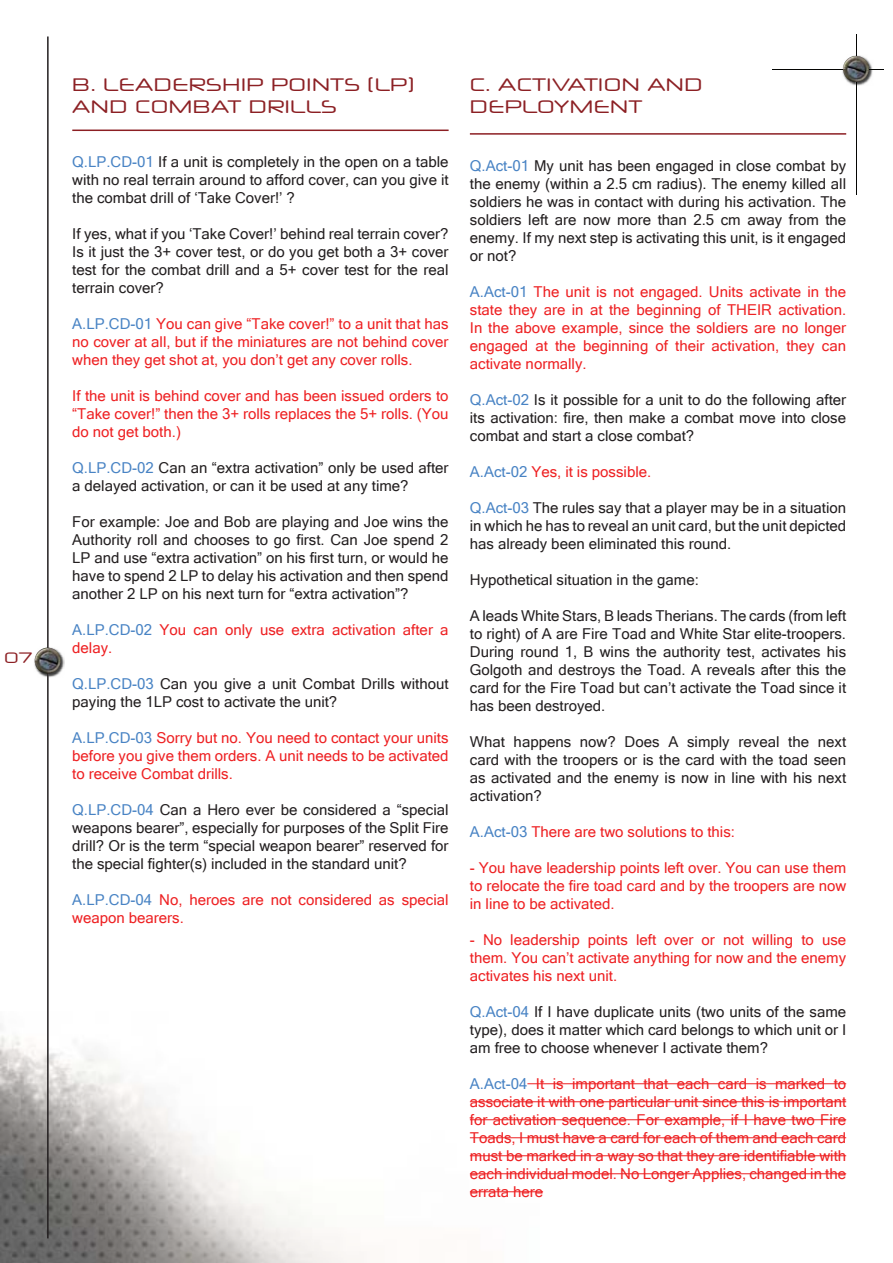
<style>
.page{position:relative;width:893px;height:1263px;background:#fff}
.page>*{position:absolute;margin:0;border:0;box-sizing:border-box;transform-origin:0 0}
.t1{font:18px/21.6px "Neuropol X Free";color:#8c2024}
.t2{font:15px/18px "Microsoft Sans Serif";color:#231f20;text-align:justify}
.t3{font:15px/18px "Microsoft Sans Serif";color:#ee2123;text-align:justify}
.t4{font:15px "Neuropol X Free";color:#8c2024}
.s1{color:#4883c4}
</style>
<div class="page">
<img style="left:0;top:1024px;width:540px;height:239px">
<img style="left:842px;top:55px;width:31px;height:31px">
<img style="left:34px;top:647px;width:31px;height:31px">
<hr style="left:47px;top:36px;width:2px;height:1202px;background:#231f20">
<img style="left:35px;top:648px;width:26px;height:26px;border-radius:13px">
<hr style="left:772px;top:69px;width:111px;height:1px;background:#040503">
<hr style="left:856px;top:34px;width:1px;height:161px;background:#040503">
<img style="left:843px;top:56px;width:26px;height:26px;border-radius:13px">
<hr style="left:72px;top:130px;width:377px;height:1px;background:#8c1f23">
<hr style="left:470px;top:133px;width:376px;height:2px;background:#8c1f23">
<hr style="left:527px;top:1083px;width:319px;height:1px;background:#ee2123">
<hr style="left:470px;top:1101px;width:376px;height:1px;background:#ee2123">
<hr style="left:470px;top:1119px;width:376px;height:1px;background:#ee2123">
<hr style="left:470px;top:1137px;width:376px;height:1px;background:#ee2123">
<hr style="left:470px;top:1155px;width:376px;height:1px;background:#ee2123">
<hr style="left:470px;top:1173px;width:376px;height:1px;background:#ee2123">
<hr style="left:470px;top:1191px;width:73px;height:1px;background:#ee2123">
<p class="t4" style="left:4px;top:648px;width:30px">07</p>
<p class="t1" style="left:72px;top:74px;width:344px">B. LEADERSHIP POINTS (LP)<br>AND COMBAT DRILLS</p>
<p class="t2" style="left:72px;top:152px;width:378px"><span class="s1">Q.LP.CD-01</span> If a unit is completely in the open on a table with no real terrain around to afford cover, can you give it the combat drill of ‘Take Cover!’ ?</p>
<p class="t2" style="left:72px;top:224px;width:378px">If yes, what if you ‘Take Cover!’ behind real terrain cover?<br>Is it just the 3+ cover test, or do you get both a 3+ cover test for the combat drill and a 5+ cover test for the real terrain cover?</p>
<p class="t3" style="left:72px;top:314px;width:378px"><span class="s1">A.LP.CD-01</span> You can give “Take cover!” to a unit that has no cover at all, but if the miniatures are not behind cover when they get shot at, you don’t get any cover rolls.</p>
<p class="t3" style="left:72px;top:386px;width:378px">If the unit is behind cover and has been issued orders to “Take cover!” then the 3+ rolls replaces the 5+ rolls. (You do not get both.)</p>
<p class="t2" style="left:72px;top:458px;width:378px"><span class="s1">Q.LP.CD-02</span> Can an “extra activation” only be used after a delayed activation, or can it be used at any time?</p>
<p class="t2" style="left:72px;top:512px;width:378px">For example: Joe and Bob are playing and Joe wins the Authority roll and chooses to go first. Can Joe spend 2<br>LP and use “extra activation” on his first turn, or would he have to spend 2 LP to delay his activation and then spend another 2 LP on his next turn for “extra activation”?</p>
<p class="t3" style="left:72px;top:620px;width:378px"><span class="s1">A.LP.CD-02</span> You can only use extra activation after a delay.</p>
<p class="t2" style="left:72px;top:674px;width:378px"><span class="s1">Q.LP.CD-03</span> Can you give a unit Combat Drills without paying the 1LP cost to activate the unit?</p>
<p class="t3" style="left:72px;top:728px;width:378px"><span class="s1">A.LP.CD-03</span> Sorry but no. You need to contact your units before you give them orders. A unit needs to be activated to receive Combat drills.</p>
<p class="t2" style="left:72px;top:800px;width:378px"><span class="s1">Q.LP.CD-04</span> Can a Hero ever be considered a “special weapons bearer”, especially for purposes of the Split Fire drill? Or is the term “special weapon bearer” reserved for the special fighter(s) included in the standard unit?</p>
<p class="t3" style="left:72px;top:890px;width:378px"><span class="s1">A.LP.CD-04</span> No, heroes are not considered as special weapon bearers.</p>
<p class="t1" style="left:470px;top:74px;width:235px">C. ACTIVATION AND<br>DEPLOYMENT</p>
<p class="t2" style="left:470px;top:156px;width:378px"><span class="s1">Q.Act-01</span> My unit has been engaged in close combat by the enemy (within a 2.5 cm radius). The enemy killed all soldiers he was in contact with during his activation. The soldiers left are now more than 2.5 cm away from the enemy. If my next step is activating this unit, is it engaged or not?</p>
<p class="t3" style="left:470px;top:282px;width:378px"><span class="s1">A.Act-01</span> The unit is not engaged. Units activate in the state they are in at the beginning of THEIR activation.<br>In the above example, since the soldiers are no longer engaged at the beginning of their activation, they can activate normally.</p>
<p class="t2" style="left:470px;top:390px;width:378px"><span class="s1">Q.Act-02</span> Is it possible for a unit to do the following after its activation: fire, then make a combat move into close combat and start a close combat?</p>
<p class="t3" style="left:470px;top:462px;width:183px"><span class="s1">A.Act-02</span> Yes, it is possible.</p>
<p class="t2" style="left:470px;top:498px;width:378px"><span class="s1">Q.Act-03</span> The rules say that a player may be in a situation in which he has to reveal an unit card, but the unit depicted has already been eliminated this round.</p>
<p class="t2" style="left:470px;top:570px;width:231px">Hypothetical situation in the game:</p>
<p class="t2" style="left:470px;top:606px;width:378px">A leads White Stars, B leads Therians. The cards (from left to right) of A are Fire Toad and White Star elite-troopers.<br>During round 1, B wins the authority test, activates his Golgoth and destroys the Toad. A reveals after this the card for the Fire Toad but can’t activate the Toad since it has been destroyed.</p>
<p class="t2" style="left:470px;top:732px;width:378px">What happens now? Does A simply reveal the next card with the troopers or is the card with the toad seen as activated and the enemy is now in line with his next activation?</p>
<p class="t3" style="left:470px;top:822px;width:267px"><span class="s1">A.Act-03</span> There are two solutions to this:</p>
<p class="t3" style="left:470px;top:858px;width:378px">- You have leadership points left over. You can use them to relocate the fire toad card and by the troopers are now in line to be activated.</p>
<p class="t3" style="left:470px;top:930px;width:378px">- No leadership points left over or not willing to use them. You can’t activate anything for now and the enemy activates his next unit.</p>
<p class="t2" style="left:470px;top:1002px;width:378px"><span class="s1">Q.Act-04</span> If I have duplicate units (two units of the same type), does it matter which card belongs to which unit or I am free to choose whenever I activate them?</p>
<p class="t3" style="left:470px;top:1074px;width:378px"><span class="s1">A.Act-04</span> It is important that each card is marked to associate it with one particular unit since this is important for activation sequence. For example, if I have two Fire Toads, I must have a card for each of them and each card must be marked in a way so that they are identifiable with each individual model. No Longer Applies, changed in the errata here</p>
</div>
